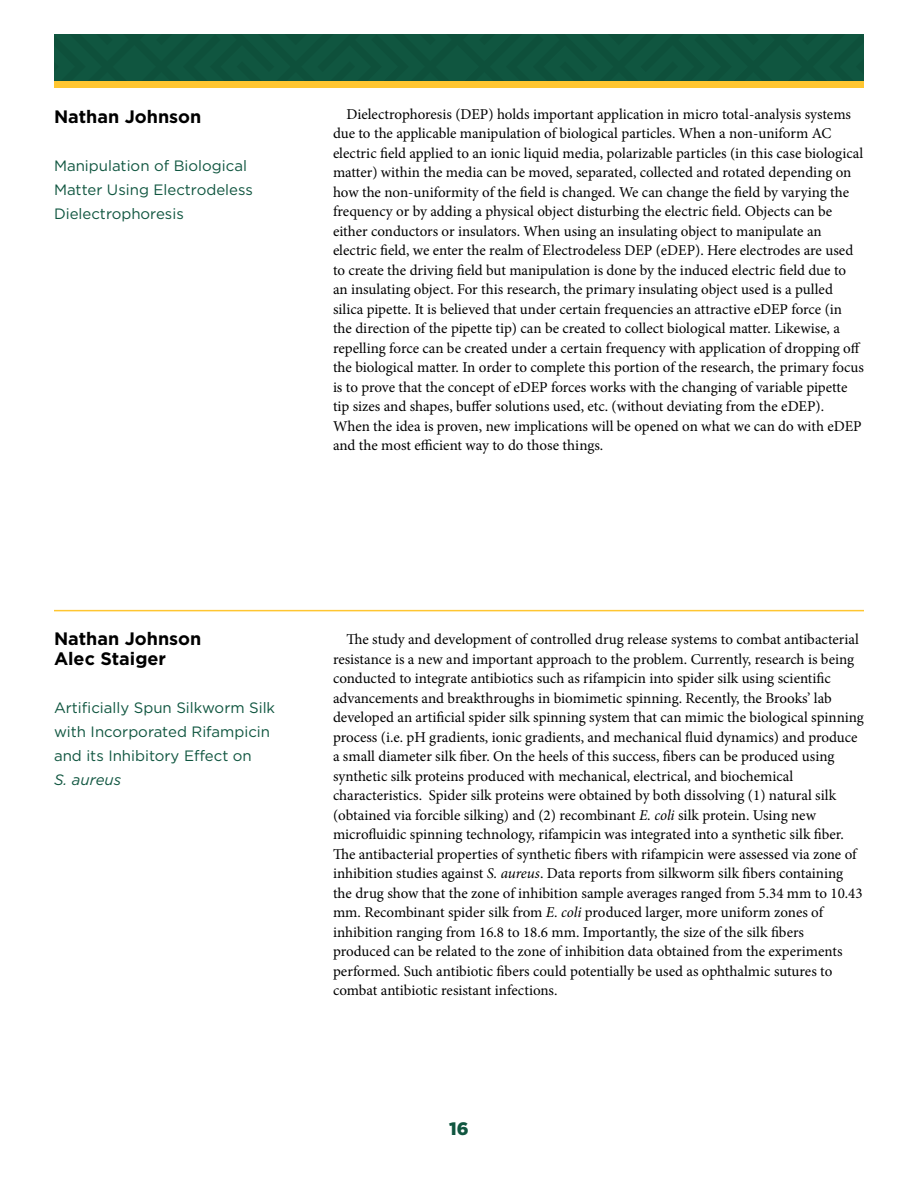
<style>
.page{position:relative;width:918px;height:1188px;background:#fff}
.page>*{position:absolute;margin:0;border:0;box-sizing:border-box;transform-origin:0 0}
.t1{font:700 18px/20.2px "Gotham";color:#000}
.t2{font:900 18px "Gotham";color:#105640}
.t3{font:15px/19.5px "Minion Pro";color:#000}
.t4{font:15px/24px "Gotham";color:#105640}
.t5{font:italic 15px "Gotham";color:#105640}
.s1{font-style:italic}
</style>
<div class="page">
<div style="left:54px;top:35px;width:810px;height:46px;background:#105640"></div>
<div style="left:54px;top:81px;width:810px;height:7px;background:#ffc631"></div>
<hr style="left:54px;top:610px;width:810px;height:1px;background:#ffc631">
<p class="t1" style="left:54px;top:106px;width:149px">Nathan Johnson</p>
<p class="t4" style="left:54px;top:153px;width:200px">Manipulation of Biological<br>Matter Using Electrodeless<br>Dielectrophoresis</p>
<p class="t3" style="left:333px;top:104px;width:533px;text-indent:14px">Dielectrophoresis (DEP) holds important application in micro total-analysis systems due to the applicable manipulation of biological particles. When a non-uniform AC electric field applied to an ionic liquid media, polarizable particles (in this case biological matter) within the media can be moved, separated, collected and rotated depending on how the non-uniformity of the field is changed. We can change the field by varying the frequency or by adding a physical object disturbing the electric field. Objects can be either conductors or insulators. When using an insulating object to manipulate an electric field, we enter the realm of Electrodeless DEP (eDEP). Here electrodes are used to create the driving field but manipulation is done by the induced electric field due to an insulating object. For this research, the primary insulating object used is a pulled silica pipette. It is believed that under certain frequencies an attractive eDEP force (in the direction of the pipette tip) can be created to collect biological matter. Likewise, a repelling force can be created under a certain frequency with application of dropping off the biological matter. In order to complete this portion of the research, the primary focus is to prove that the concept of eDEP forces works with the changing of variable pipette tip sizes and shapes, buffer solutions used, etc. (without deviating from the eDEP).<br>When the idea is proven, new implications will be opened on what we can do with eDEP and the most efficient way to do those things.</p>
<p class="t1" style="left:54px;top:628px;width:149px">Nathan Johnson<br>Alec Staiger</p>
<p class="t4" style="left:54px;top:696px;width:223px">Artificially Spun Silkworm Silk with Incorporated Rifampicin and its Inhibitory Effect on</p>
<p class="t5" style="left:54px;top:772px;width:69px">S. aureus</p>
<p class="t3" style="left:333px;top:630px;width:532px;text-indent:14px">The study and development of controlled drug release systems to combat antibacterial resistance is a new and important approach to the problem. Currently, research is being conducted to integrate antibiotics such as rifampicin into spider silk using scientific advancements and breakthroughs in biomimetic spinning. Recently, the Brooks’ lab developed an artificial spider silk spinning system that can mimic the biological spinning process (i.e. pH gradients, ionic gradients, and mechanical fluid dynamics) and produce a small diameter silk fiber. On the heels of this success, fibers can be produced using synthetic silk proteins produced with mechanical, electrical, and biochemical characteristics. Spider silk proteins were obtained by both dissolving (1) natural silk (obtained via forcible silking) and (2) recombinant <span class="s1">E. coli</span> silk protein. Using new microfluidic spinning technology, rifampicin was integrated into a synthetic silk fiber.<br>The antibacterial properties of synthetic fibers with rifampicin were assessed via zone of inhibition studies against <span class="s1">S. aureus</span>. Data reports from silkworm silk fibers containing the drug show that the zone of inhibition sample averages ranged from 5.34 mm to 10.43 mm. Recombinant spider silk from <span class="s1">E. coli</span> produced larger, more uniform zones of inhibition ranging from 16.8 to 18.6 mm. Importantly, the size of the silk fibers produced can be related to the zone of inhibition data obtained from the experiments performed. Such antibiotic fibers could potentially be used as ophthalmic sutures to combat antibiotic resistant infections.</p>
<p class="t2" style="left:449px;top:1118px;width:21px">16</p>
</div>
